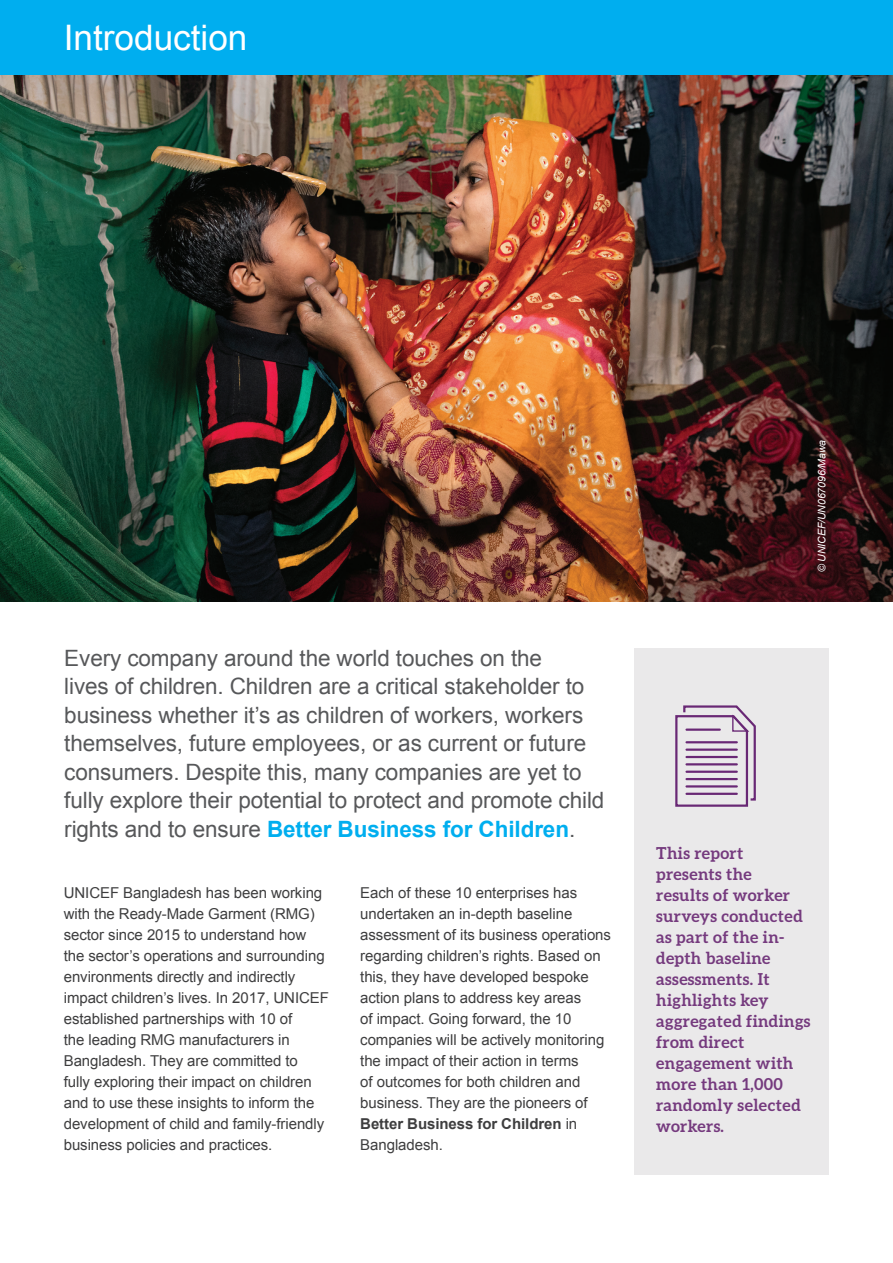
<style>
.page{position:relative;width:893px;height:1263px;background:#fff}
.page>*{position:absolute;margin:0;border:0;box-sizing:border-box;transform-origin:0 0}
.t1{font:35.1px "Arial";color:#fff}
.t2{font:22.5px/28.5px "Arial";letter-spacing:-.005em;color:#57585a}
.t3{font:700 16.5px/21px "Aleo";letter-spacing:.02em;color:#753a7e}
.t4{font:15px/21px "Arial";letter-spacing:-.005em;color:#3e3e3f}
.t5{font:italic 10.5px "Arial";letter-spacing:-.015em;color:#fff}
.s1{font-weight:700;color:#00aeef}
.s2{font-weight:700}
</style>
<div class="page">
<div style="left:634px;top:648px;width:195px;height:527px;background:#eae9ea"></div>
<img style="left:0;top:74px;width:893px;height:527px">
<div style="left:0;top:0;width:893px;height:74px;background:#00aeef"></div>
<svg style="left:675px;top:705px;width:81px;height:102px"></svg>
<p class="t1" style="left:64px;top:15px;width:185px">Introduction</p>
<p class="t2" style="left:64px;top:644px;width:542px">Every company around the world touches on the<br>lives of children. Children are a critical stakeholder to business whether it’s as children of workers, workers themselves, future employees, or as current or future consumers. Despite this, many companies are yet to fully explore their potential to protect and promote child rights and to ensure <span class="s1">Better Business for Children</span>.</p>
<p class="t4" style="left:64px;top:882px;width:267px">UNICEF Bangladesh has been working with the Ready-Made Garment (RMG) sector since 2015 to understand how the sector’s operations and surrounding environments directly and indirectly impact children’s lives. In 2017, UNICEF established partnerships with 10 of<br>the leading RMG manufacturers in Bangladesh. They are committed to<br>fully exploring their impact on children and to use these insights to inform the development of child and family-friendly business policies and practices.</p>
<p class="t4" style="left:360px;top:882px;width:252px">Each of these 10 enterprises has undertaken an in-depth baseline assessment of its business operations regarding children’s rights. Based on this, they have developed bespoke action plans to address key areas<br>of impact. Going forward, the 10 companies will be actively monitoring the impact of their action in terms<br>of outcomes for both children and business. They are the pioneers of<br><span class="s2">Better Business for Children</span> in<br>Bangladesh.</p>
<p class="t5" style="left:815px;top:572px;width:134px;rotate:-90deg">© UNICEF/UN067096/Mawa</p>
<p class="t3" style="left:656px;top:842px;width:156px">This report presents the<br>results of worker surveys conducted as part of the in&shy;depth baseline assessments. It highlights key aggregated findings from direct engagement with more than 1,000 randomly selected workers.</p>
</div>
